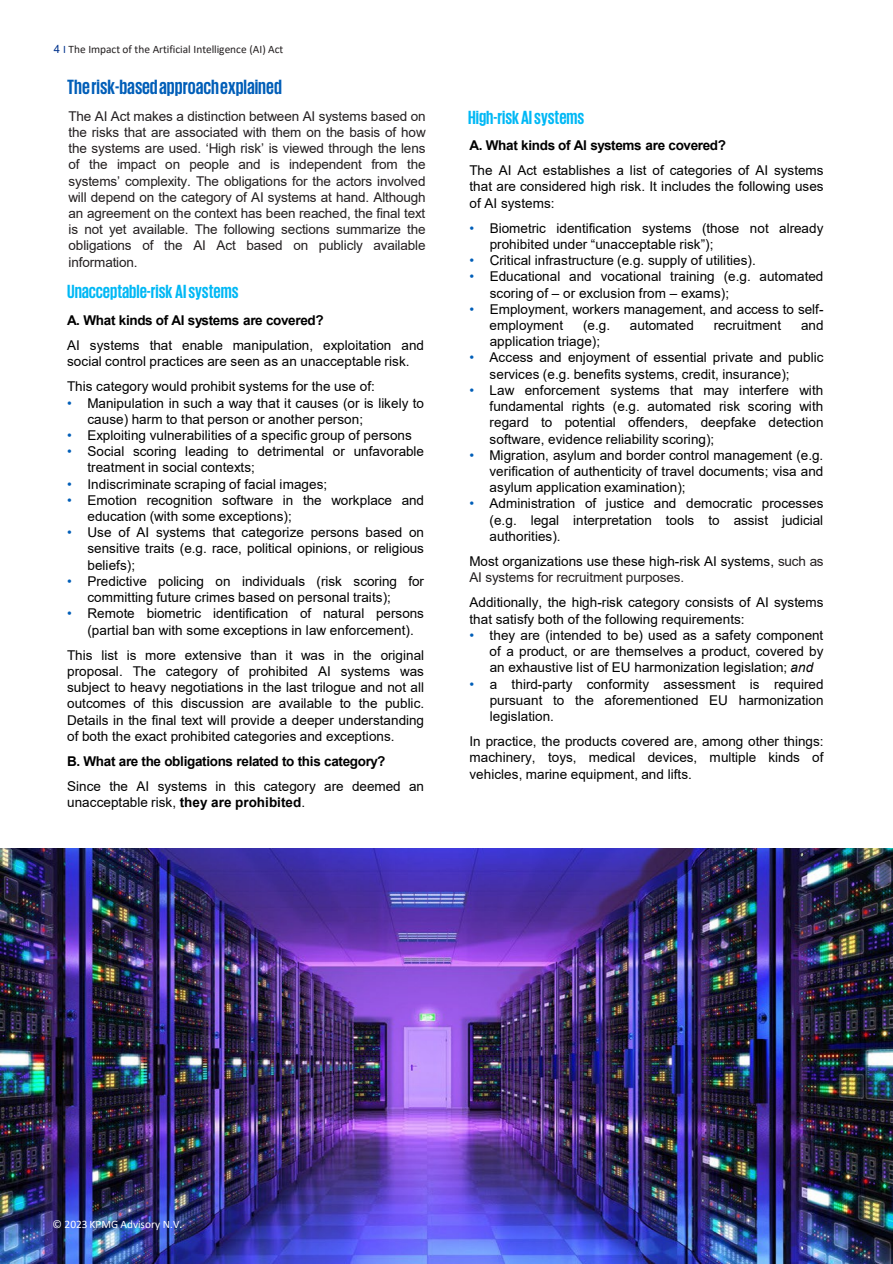
<style>
.page{position:relative;width:893px;height:1264px;background:#fff}
.page>*{position:absolute;margin:0;border:0;box-sizing:border-box;transform-origin:0 0}
.t1{font:700 21px "KPMG";color:#005eb8}
.t2{font:700 19.5px "KPMG";color:#00b8f5}
.t3{font:13.5px/16.2px "Arial";letter-spacing:.005em;color:#000}
.t4{font:13.5px/16.2px "Arial";letter-spacing:-.01em;color:#231f20;text-align:justify}
.t5{font:700 13.5px "Arial";letter-spacing:-.025em;color:#000}
.t6{font:11.4px "Calibri";color:#231f20}
.t7{font:11.4px "Calibri";color:#fff}
.s1{font-family:"Arial";color:#00338d}
.s2{color:#00338d}
.s3{color:#005eb8}
.s4{font-weight:700}
.s5{color:#231f20}
.s6{font-style:italic}
</style>
<div class="page">
<img style="left:0;top:848px;width:892px;height:415px">
<p class="t6" style="left:54px;top:42px;width:231px"><span class="s1">4</span> <span class="s2">I</span> The Impact of the Artificial Intelligence (AI) Act</p>
<h1 class="t1" style="left:67px;top:76px;width:216px">The risk-based approach explained</h1>
<p class="t4" style="left:69px;top:108px;width:359px">The AI Act makes a distinction between AI systems based on the risks that are associated with them on the basis of how the systems are used. ‘High risk’ is viewed through the lens of the impact on people and is independent from the systems’ complexity. The obligations for the actors involved will depend on the category of AI systems at hand. Although an agreement on the context has been reached, the final text is not yet available. The following sections summarize the obligations of the AI Act based on publicly available information.</p>
<h2 class="t2" style="left:67px;top:282px;width:173px">Unacceptable-risk AIsystems</h2>
<p class="t5" style="left:67px;top:310px;width:258px">A. What kinds of AI systems are covered?</p>
<p class="t3" style="left:67px;top:337px;width:358px">AI systems that enable manipulation, exploitation and social control practices are seen as an unacceptable risk.</p>
<p class="t3" style="left:67px;top:378px;width:309px">This category would prohibit systems for the use of:</p>
<p class="t3" style="left:87px;top:394px;width:338px;text-indent:-20px"><span class="s3">•</span> Manipulation in such a way that it causes (or is likely to cause) harm to that person or another person;</p>
<p class="t3" style="left:67px;top:427px;width:346px"><span class="s3">•</span> Exploiting vulnerabilities of a specific group of persons</p>
<p class="t3" style="left:87px;top:443px;width:338px;text-indent:-20px"><span class="s3">•</span> Social scoring leading to detrimental or unfavorable treatment in social contexts;</p>
<p class="t3" style="left:67px;top:475px;width:262px"><span class="s3">•</span> Indiscriminate scraping of facial images;</p>
<p class="t3" style="left:87px;top:492px;width:338px;text-indent:-20px"><span class="s3">•</span> Emotion recognition software in the workplace and education (with some exceptions);</p>
<p class="t3" style="left:87px;top:524px;width:338px;text-align:justify;text-indent:-20px"><span class="s3">•</span> Use of AI systems that categorize persons based on sensitive traits (e.g. race, political opinions, or religious beliefs);</p>
<p class="t3" style="left:87px;top:573px;width:338px;text-indent:-20px"><span class="s3">•</span> Predictive policing on individuals (risk scoring for committing future crimes based on personal traits);</p>
<p class="t3" style="left:87px;top:605px;width:338px;text-indent:-20px"><span class="s3">•</span> Remote biometric identification of natural persons (partial ban with some exceptions in law enforcement).</p>
<p class="t3" style="left:67px;top:646px;width:358px;text-align:justify">This list is more extensive than it was in the original proposal. The category of prohibited AI systems was subject to heavy negotiations in the last trilogue and not all outcomes of this discussion are available to the public.<br>Details in the final text will provide a deeper understanding of both the exact prohibited categories and exceptions.</p>
<p class="t5" style="left:67px;top:751px;width:320px">B. What are the obligations related to this category?</p>
<p class="t3" style="left:67px;top:778px;width:358px">Since the AI systems in this category are deemed an unacceptable risk, <span class="s4">they are prohibited</span>.</p>
<h2 class="t2" style="left:468px;top:107px;width:118px">High-riskAIsystems</h2>
<p class="t5" style="left:469px;top:136px;width:258px">A. What kinds of AI systems are covered?</p>
<p class="t3" style="left:469px;top:162px;width:355px;text-align:justify">The AI Act establishes a list of categories of AI systems that are considered high risk. It includes the following uses of AI systems:</p>
<p class="t3" style="left:489px;top:220px;width:335px;text-indent:-20px"><span class="s3">•</span> Biometric identification systems (those not already prohibited under “unacceptable risk”);</p>
<p class="t3" style="left:469px;top:252px;width:288px"><span class="s3">•</span> Critical infrastructure (e.g. supply of utilities).</p>
<p class="t3" style="left:489px;top:268px;width:335px;text-indent:-20px"><span class="s3">•</span> Educational and vocational training (e.g. automated scoring of – or exclusion from – exams);</p>
<p class="t3" style="left:489px;top:301px;width:335px;text-indent:-20px"><span class="s3">•</span> Employment, workers management, and access to self&shy;employment</p>
<p class="t3" style="left:583px;top:317px;width:28px">(e.g.</p>
<p class="t3" style="left:630px;top:317px;width:65px">automated</p>
<p class="t3" style="left:713px;top:317px;width:69px">recruitment</p>
<p class="t3" style="left:801px;top:317px;width:24px">and</p>
<p class="t3" style="left:489px;top:333px;width:112px">application triage);</p>
<p class="t3" style="left:489px;top:349px;width:335px;text-indent:-20px"><span class="s3">•</span> Access and enjoyment of essential private and public services (e.g. benefits systems, credit, insurance);</p>
<p class="t3" style="left:489px;top:382px;width:335px;text-align:justify;text-indent:-20px"><span class="s3">•</span> Law enforcement systems that may interfere with fundamental rights (e.g. automated risk scoring with regard to potential offenders, deepfake detection software, evidence reliability scoring);</p>
<p class="t3" style="left:489px;top:446px;width:335px;text-align:justify;text-indent:-20px"><span class="s3">•</span> Migration, asylum and border control management (e.g. verification of authenticity of travel documents; visa and asylum application examination);</p>
<p class="t3" style="left:489px;top:495px;width:335px;text-align:justify;text-indent:-20px"><span class="s3">•</span> Administration of justice and democratic processes (e.g. legal interpretation tools to assist judicial authorities).</p>
<p class="t3" style="left:469px;top:553px;width:355px">Most organizations use these high-risk AI systems, <span class="s5">such as<br>AI systems for recruitment purposes.</span></p>
<p class="t3" style="left:469px;top:594px;width:355px">Additionally, the high-risk category consists of AI systems that satisfy both of the following requirements:</p>
<p class="t3" style="left:489px;top:626px;width:335px;text-align:justify;text-indent:-20px"><span class="s3">•</span> they are (intended to be) used as a safety component of a product, or are themselves a product, covered by an exhaustive list of EU harmonization legislation; <span class="s6">and</span></p>
<p class="t3" style="left:489px;top:675px;width:335px;text-align:justify;text-indent:-20px"><span class="s3">•</span> a third-party conformity assessment is required pursuant to the aforementioned EU harmonization legislation.</p>
<p class="t3" style="left:469px;top:733px;width:355px;text-align:justify">In practice, the products covered are, among other things: machinery, toys, medical devices, multiple kinds of vehicles, marine equipment, and lifts.</p>
<p class="t7" style="left:52px;top:1215px;width:131px">© 2023 KPMG Advisory N.V.</p>
</div>
